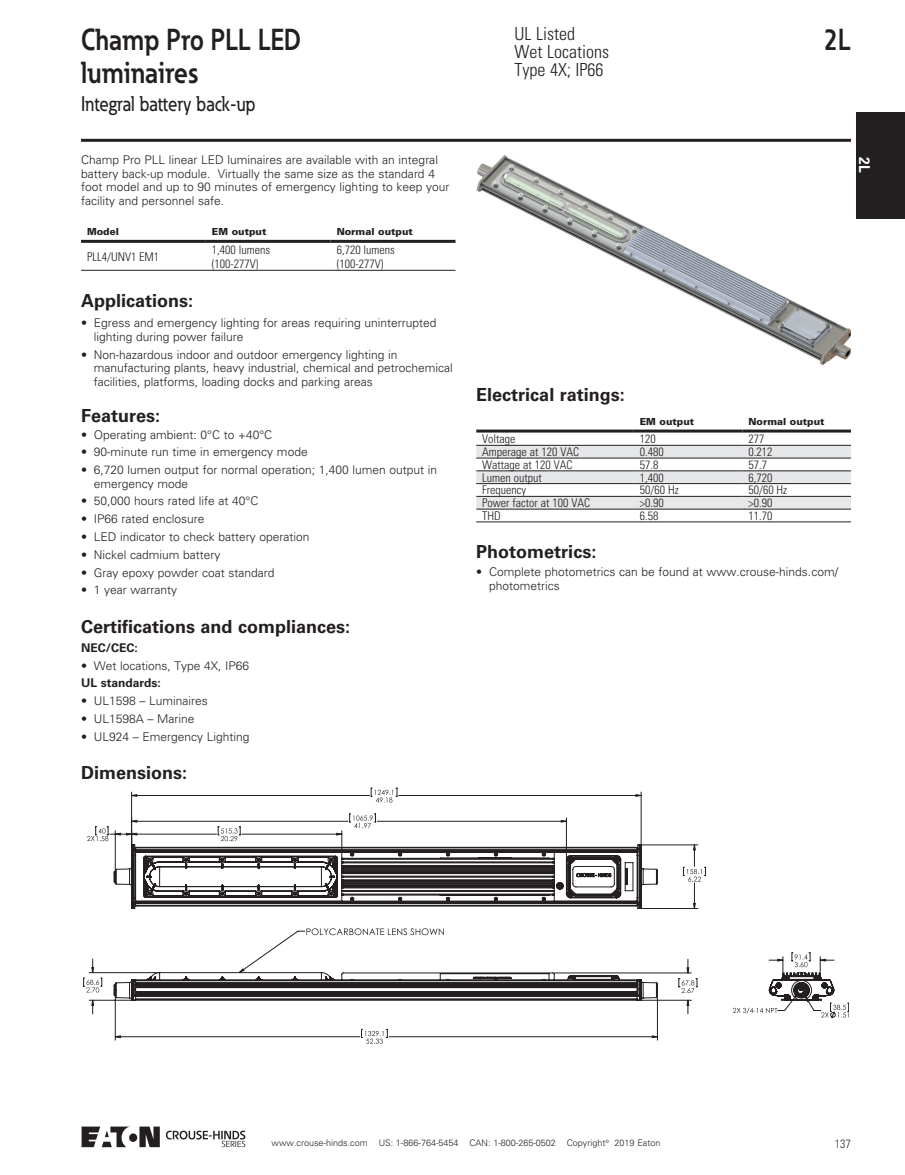
<style>
.page{position:relative;width:905px;height:1175px;background:#fff}
.page>*{position:absolute;margin:0;border:0;box-sizing:border-box;transform-origin:0 0}
.t1{font:700 30px/33px "Eaton";color:#231f20;scale:.86 1}
.t2{font:500 21px "Eaton";color:#231f20;scale:.86 1}
.t3{font:700 18px "Univers LT Std";color:#231f20}
.t4{font:300 condensed 18px/18px "Univers LT Std";color:#231f20}
.t5{font:700 15px "Univers LT Std";color:#fff;scale:.92 1}
.t6{font:300 12px/13.5px "Univers LT Std";color:#231f20}
.t7{font:300 condensed 12px/13.5px "Univers LT Std";color:#231f20}
.t8{font:700 12px "Univers LT Std";color:#231f20}
.t9{font:300 12px "Univers LT Std";color:#231f20;scale:.8 1}
.t10{font:900 9.75px "Univers LT Std";color:#231f20}
.t11{font:300 9px "Univers LT Std";color:#231f20}
</style>
<div class="page">
<hr style="left:81px;top:139px;width:769px;height:3px;background:#231f20">
<div style="left:129px;top:1133px;width:8px;height:8px;background:#231f20;border-radius:50%"></div>
<svg style="left:139px;top:1126px;width:21px;height:21px"></svg>
<svg style="left:82px;top:1126px;width:48px;height:21px"></svg>
<svg style="left:166px;top:1130px;width:79px;height:17px"></svg>
<div style="left:856px;top:112px;width:48px;height:106px;background:#231f20"></div>
<svg style="left:476px;top:446px;width:374px;height:63px"></svg>
<hr style="left:476px;top:445px;width:157px;height:1px;background:#231f20">
<hr style="left:633px;top:445px;width:109px;height:1px;background:#231f20">
<hr style="left:742px;top:445px;width:109px;height:1px;background:#231f20">
<hr style="left:476px;top:458px;width:157px;height:1px;background:#231f20">
<hr style="left:633px;top:458px;width:109px;height:1px;background:#231f20">
<hr style="left:742px;top:458px;width:109px;height:1px;background:#231f20">
<hr style="left:476px;top:470px;width:157px;height:1px;background:#231f20">
<hr style="left:633px;top:470px;width:109px;height:1px;background:#231f20">
<hr style="left:742px;top:470px;width:109px;height:1px;background:#231f20">
<hr style="left:476px;top:483px;width:157px;height:1px;background:#231f20">
<hr style="left:633px;top:483px;width:109px;height:1px;background:#231f20">
<hr style="left:742px;top:483px;width:109px;height:1px;background:#231f20">
<hr style="left:476px;top:496px;width:157px;height:1px;background:#231f20">
<hr style="left:633px;top:496px;width:109px;height:1px;background:#231f20">
<hr style="left:742px;top:496px;width:109px;height:1px;background:#231f20">
<hr style="left:476px;top:509px;width:157px;height:1px;background:#231f20">
<hr style="left:633px;top:509px;width:109px;height:1px;background:#231f20">
<hr style="left:742px;top:509px;width:109px;height:1px;background:#231f20">
<hr style="left:476px;top:521px;width:157px;height:1px;background:#231f20">
<hr style="left:633px;top:521px;width:109px;height:1px;background:#231f20">
<hr style="left:742px;top:521px;width:109px;height:1px;background:#231f20">
<hr style="left:476px;top:429px;width:157px;height:3px;background:#231f20">
<hr style="left:633px;top:429px;width:109px;height:3px;background:#231f20">
<hr style="left:742px;top:429px;width:109px;height:3px;background:#231f20">
<hr style="left:81px;top:270px;width:125px;height:1px;background:#231f20">
<hr style="left:206px;top:270px;width:125px;height:1px;background:#231f20">
<hr style="left:331px;top:270px;width:124px;height:1px;background:#231f20">
<hr style="left:81px;top:240px;width:125px;height:3px;background:#231f20">
<hr style="left:206px;top:240px;width:125px;height:3px;background:#231f20">
<hr style="left:331px;top:240px;width:124px;height:3px;background:#231f20">
<img style="left:476px;top:155px;width:374px;height:210px">
<svg style="left:366px;top:1040px;width:17px;height:3px"></svg>
<svg style="left:83px;top:788px;width:765px;height:252px"></svg>
<svg style="left:92px;top:794px;width:733px;height:243px"></svg>
<svg style="left:113px;top:844px;width:721px;height:156px"></svg>
<h1 class="t1" style="left:81px;top:22px;width:257px">Champ Pro PLL LED luminaires</h1>
<h2 class="t2" style="left:81px;top:91px;width:204px">Integral battery back-up</h2>
<p class="t6" style="left:81px;top:153px;width:370px">Champ Pro PLL linear LED luminaires are available with an integral battery back-up module. Virtually the same size as the standard 4 foot model and up to 90 minutes of emergency lighting to keep your facility and personnel safe.</p>
<p class="t10" style="left:87px;top:226px;width:33px">Model</p>
<p class="t10" style="left:212px;top:226px;width:56px">EM output</p>
<p class="t10" style="left:337px;top:226px;width:78px">Normal output</p>
<p class="t7" style="left:87px;top:250px;width:74px">PLL4/UNV1 EM1</p>
<p class="t7" style="left:212px;top:243px;width:60px">1,400 lumens (100-277V)</p>
<p class="t7" style="left:337px;top:243px;width:60px">6,720 lumens (100-277V)</p>
<h3 class="t3" style="left:81px;top:290px;width:114px">Applications:</h3>
<p class="t6" style="left:94px;top:316px;width:344px;text-indent:-13px">• Egress and emergency lighting for areas requiring uninterrupted lighting during power failure</p>
<p class="t6" style="left:94px;top:348px;width:360px;text-indent:-13px">• Non-hazardous indoor and outdoor emergency lighting in manufacturing plants, heavy industrial, chemical and petrochemical facilities, platforms, loading docks and parking areas</p>
<h3 class="t3" style="left:81px;top:405px;width:81px">Features:</h3>
<p class="t6" style="left:81px;top:428px;width:193px">• Operating ambient: 0°C to +40°C</p>
<p class="t6" style="left:81px;top:445px;width:228px">• 90-minute run time in emergency mode</p>
<p class="t6" style="left:94px;top:463px;width:345px;text-indent:-13px">• 6,720 lumen output for normal operation; 1,400 lumen output in emergency mode</p>
<p class="t6" style="left:81px;top:494px;width:179px">• 50,000 hours rated life at 40°C</p>
<p class="t6" style="left:81px;top:512px;width:125px">• IP66 rated enclosure</p>
<p class="t6" style="left:81px;top:530px;width:230px">• LED indicator to check battery operation</p>
<p class="t6" style="left:81px;top:548px;width:141px">• Nickel cadmium battery</p>
<p class="t6" style="left:81px;top:565px;width:195px">• Gray epoxy powder coat standard</p>
<p class="t6" style="left:81px;top:583px;width:98px">• 1 year warranty</p>
<h3 class="t3" style="left:81px;top:615px;width:271px">Certifications and compliances:</h3>
<p class="t8" style="left:81px;top:640px;width:58px">NEC/CEC:</p>
<p class="t6" style="left:81px;top:658px;width:170px">• Wet locations, Type 4X, IP66</p>
<p class="t8" style="left:81px;top:676px;width:81px">UL standards:</p>
<p class="t6" style="left:81px;top:694px;width:128px">• UL1598 – Luminaires</p>
<p class="t6" style="left:81px;top:712px;width:115px">• UL1598A – Marine</p>
<p class="t6" style="left:81px;top:729px;width:170px">• UL924 – Emergency Lighting</p>
<h3 class="t3" style="left:81px;top:762px;width:108px">Dimensions:</h3>
<h3 class="t4" style="left:514px;top:25px;width:96px">UL Listed<br>Wet Locations<br>Type 4X; IP66</h3>
<h1 class="t1" style="left:823px;top:22px;width:33px">2L</h1>
<p class="t5" style="left:873px;top:157px;width:18px;rotate:90deg">2L</p>
<h3 class="t3" style="left:476px;top:384px;width:150px">Electrical ratings:</h3>
<p class="t10" style="left:639px;top:415px;width:56px">EM output</p>
<p class="t10" style="left:748px;top:415px;width:78px">Normal output</p>
<p class="t7" style="left:482px;top:432px;width:35px">Voltage</p>
<p class="t7" style="left:639px;top:432px;width:17px">120</p>
<p class="t7" style="left:748px;top:432px;width:17px">277</p>
<p class="t7" style="left:482px;top:445px;width:98px">Amperage at 120 VAC</p>
<p class="t7" style="left:639px;top:445px;width:25px">0.480</p>
<p class="t7" style="left:748px;top:445px;width:25px">0.212</p>
<p class="t7" style="left:482px;top:458px;width:92px">Wattage at 120 VAC</p>
<p class="t7" style="left:639px;top:458px;width:20px">57.8</p>
<p class="t7" style="left:748px;top:458px;width:20px">57.7</p>
<p class="t7" style="left:482px;top:470px;width:61px">Lumen output</p>
<p class="t7" style="left:639px;top:470px;width:25px">1,400</p>
<p class="t7" style="left:748px;top:470px;width:25px">6,720</p>
<p class="t7" style="left:482px;top:483px;width:45px">Frequency</p>
<p class="t7" style="left:639px;top:483px;width:40px">50/60 Hz</p>
<p class="t7" style="left:748px;top:483px;width:40px">50/60 Hz</p>
<p class="t7" style="left:482px;top:496px;width:109px">Power factor at 100 VAC</p>
<p class="t7" style="left:639px;top:496px;width:25px">&gt;0.90</p>
<p class="t7" style="left:748px;top:496px;width:25px">&gt;0.90</p>
<p class="t7" style="left:482px;top:509px;width:20px">THD</p>
<p class="t7" style="left:639px;top:509px;width:20px">6.58</p>
<p class="t7" style="left:748px;top:509px;width:25px">11.70</p>
<h3 class="t3" style="left:476px;top:541px;width:122px">Photometrics:</h3>
<p class="t6" style="left:489px;top:565px;width:350px;text-indent:-13px">• Complete photometrics can be found at www.crouse-hinds.com/ photometrics</p>
<p class="t11" style="left:271px;top:1136px;width:390px">www.crouse-hinds.com US: 1-866-764-5454 CAN: 1-800-265-0502 Copyright<sup>©</sup> 2019 Eaton</p>
<p class="t9" style="left:834px;top:1136px;width:22px">137</p>
</div>
